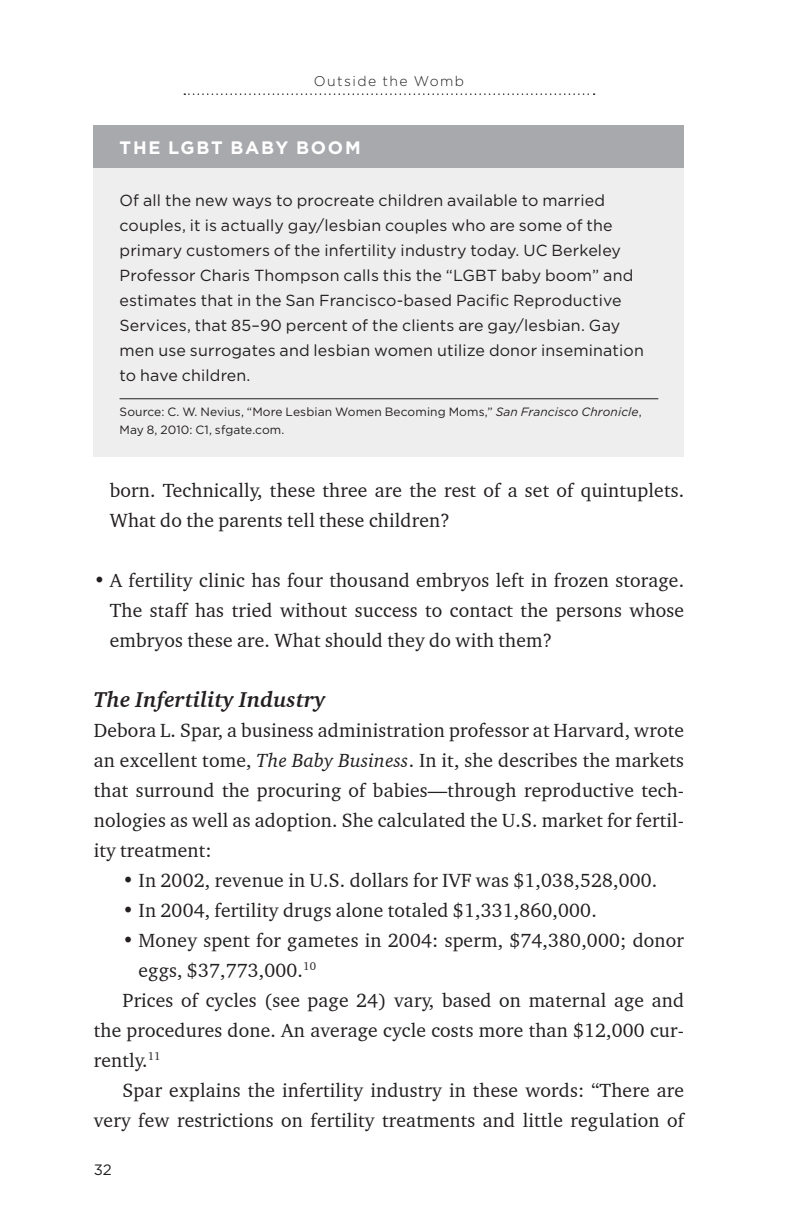
<style>
.page{position:relative;width:797px;height:1228px;background:#fff}
.page>*{position:absolute;margin:0;border:0;box-sizing:border-box;transform-origin:0 0}
.t1{font:italic 700 22px "Charter BT";letter-spacing:.01em;color:#231f20}
.t2{font:19.6px/30px "Charter BT";letter-spacing:.01em;color:#231f20;text-align:justify}
.t3{font:700 18px "Gotham";letter-spacing:.1em;color:#fff}
.t4{font:16px/25px "Gotham";letter-spacing:.01em;color:#231f20}
.t5{font:15px "Gotham";color:#231f20}
.t6{font:300 14px "Gotham";letter-spacing:.1em;color:#231f20}
.t7{font:12px/18px "Gotham";letter-spacing:.01em;color:#231f20}
.s1{font-style:italic}
</style>
<div class="page">
<svg style="left:184px;top:93px;width:410px;height:2px"></svg>
<div style="left:94px;top:125px;width:590px;height:332px;background:#eeeeef"></div>
<div style="left:94px;top:125px;width:590px;height:43px;background:#a8a9ad"></div>
<hr style="left:119px;top:398px;width:539px;height:1px;background:#231f20">
<p class="t6" style="left:314px;top:74px;width:152px">Outside the Womb</p>
<p class="t3" style="left:119px;top:137px;width:242px">THE LG BT BABY BOOM</p>
<p class="t4" style="left:119px;top:187px;width:525px">Of all the new ways to procreate children available to married couples, it is actually gay/lesbian couples who are some of the primary customers of the infertility industry today. UC Berkeley Professor Charis Thompson calls this the “LGBT baby boom” and estimates that in the San Francisco-based Pacific Reproductive Services, that 85–90 percent of the clients are gay/lesbian. Gay men use surrogates and lesbian women utilize donor insemination to have children.</p>
<p class="t7" style="left:119px;top:403px;width:523px">Source: C. W. N evius, “More Lesbian Women Becoming Moms,” <span class="s1">San Francisco Chronicle</span>,<br>May 8, 2010: C1, sfgate.com.</p>
<p class="t2" style="left:110px;top:474px;width:575px">born. Technically, these three are the rest of a set of quintuplets.<br>What do the parents tell these children?</p>
<p class="t2" style="left:110px;top:564px;width:575px;text-indent:-16px">• A fertility clinic has four thousand embryos left in frozen storage.<br>The staff has tried without success to contact the persons whose embryos these are. What should they do with them?</p>
<p class="t1" style="left:94px;top:685px;width:233px">The Infertility Industry</p>
<p class="t2" style="left:94px;top:714px;width:591px">Debora L. Spar, a business administration professor at Harvard, wrote an excellent tome, <span class="s1">The Baby Business</span>. In it, she describes the markets that surround the procuring of babies—through reproductive tech&shy;nologies as well as adoption. She calculated the U.S. market for fertil&shy;ity treatment:</p>
<p class="t2" style="left:122px;top:864px;width:536px">• In 2002, revenue in U.S. dollars for IVF was $1,038,528,000.</p>
<p class="t2" style="left:122px;top:894px;width:475px">• In 2004, fertility drugs alone totaled $1,331,860,000.</p>
<p class="t2" style="left:122px;top:924px;width:563px">• Money spent for gametes in 2004: sperm, $74,380,000; donor</p>
<p class="t2" style="left:138px;top:954px;width:179px">eggs, $37,773,000.<sup>10</sup></p>
<p class="t2" style="left:122px;top:984px;width:563px">Prices of cycles (see page 24) vary, based on maternal age and</p>
<p class="t2" style="left:94px;top:1014px;width:591px">the procedures done. An average cycle costs more than $12,000 cur-</p>
<p class="t2" style="left:94px;top:1044px;width:68px">rently.<sup>11</sup></p>
<p class="t2" style="left:122px;top:1074px;width:563px">Spar explains the infertility industry in these words: “There are</p>
<p class="t2" style="left:94px;top:1104px;width:591px">very few restrictions on fertility treatments and little regulation of</p>
<p class="t5" style="left:94px;top:1161px;width:20px">32</p>
</div>
